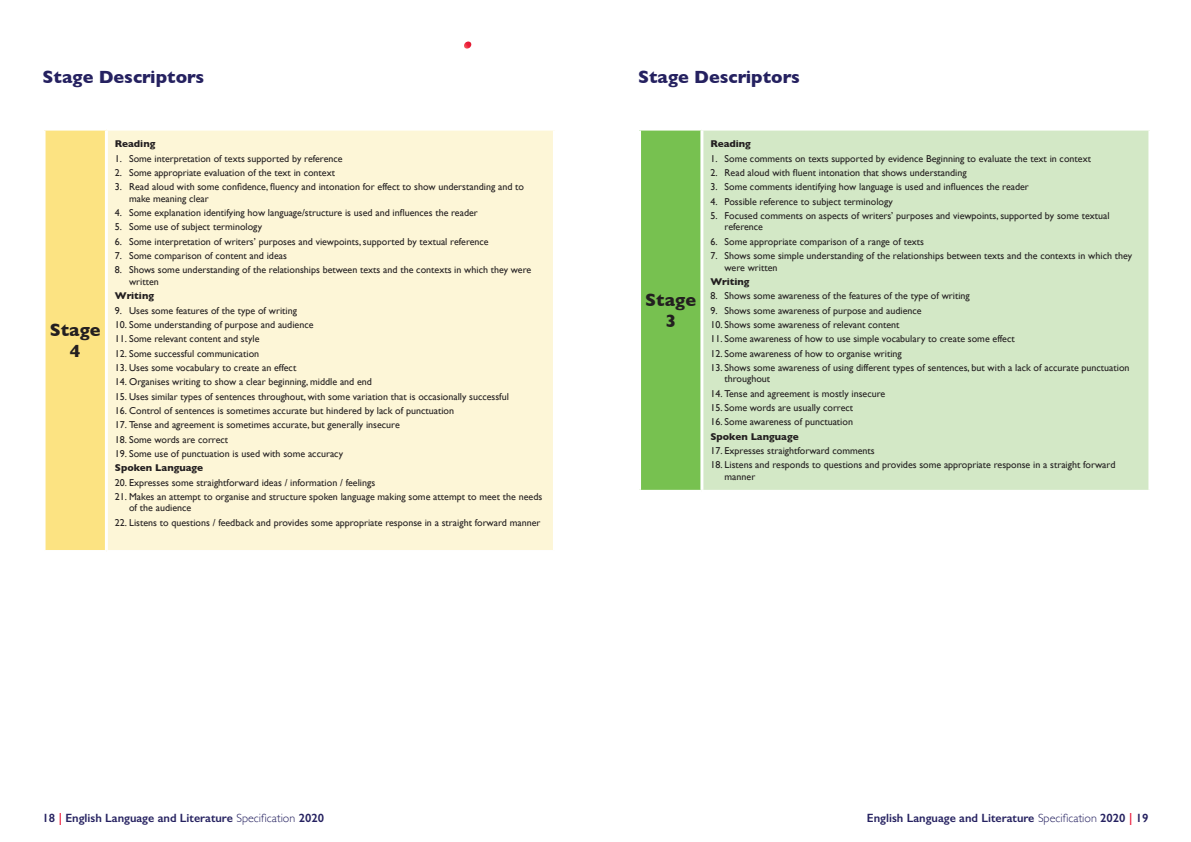
<style>
.page{position:relative;width:1191px;height:842px;background:#fff}
.page>*{position:absolute;margin:0;border:0;box-sizing:border-box;transform-origin:0 0}
.t1{font:700 18px "Gill Sans";color:#252160}
.t2{font:700 18px/21.6px "Gill Sans";color:#231f20;text-align:center}
.t3{font:600 12px "Gill Sans";color:#252160}
.t4{font:10px/11.5px "Gill Sans";color:#231f20}
.t5{font:700 10px "Gill Sans";color:#231f20}
.s1{color:#ed1a3b}
.s2{font-weight:300}
</style>
<div class="page">
<div style="left:44px;top:129px;width:62px;height:422px;background:#fce382"></div>
<div style="left:106px;top:129px;width:448px;height:422px;background:#fdf6d7"></div>
<hr style="left:43px;top:128px;width:63px;height:3px;background:#fff">
<hr style="left:106px;top:128px;width:450px;height:3px;background:#fff">
<hr style="left:105px;top:131px;width:3px;height:419px;background:#fff">
<hr style="left:43px;top:550px;width:63px;height:3px;background:#fff">
<hr style="left:106px;top:550px;width:450px;height:3px;background:#fff">
<hr style="left:43px;top:131px;width:3px;height:419px;background:#fff">
<hr style="left:553px;top:131px;width:3px;height:419px;background:#fff">
<div style="left:639px;top:129px;width:63px;height:362px;background:#77c150"></div>
<div style="left:702px;top:129px;width:448px;height:362px;background:#d3e8c6"></div>
<hr style="left:638px;top:128px;width:64px;height:3px;background:#fff">
<hr style="left:702px;top:128px;width:449px;height:3px;background:#fff">
<hr style="left:700px;top:131px;width:3px;height:359px;background:#fff">
<hr style="left:638px;top:490px;width:64px;height:3px;background:#fff">
<hr style="left:702px;top:490px;width:449px;height:3px;background:#fff">
<hr style="left:638px;top:131px;width:3px;height:359px;background:#fff">
<hr style="left:1148px;top:131px;width:3px;height:359px;background:#fff">
<svg style="left:464px;top:42px;width:8px;height:7px"></svg>
<h1 class="t1" style="left:43px;top:63px;width:163px">Stage Descriptors</h1>
<h1 class="t2" style="left:50px;top:318px;width:52px">Stage<br>4</h1>
<p class="t5" style="left:115px;top:136px;width:42px">Reading</p>
<p class="t4" style="left:115px;top:152px;width:229px">1. Some interpretation of texts supported by reference</p>
<p class="t4" style="left:115px;top:167px;width:222px">2. Some appropriate evaluation of the text in context</p>
<p class="t4" style="left:129px;top:181px;width:396px;text-indent:-14px">3. Read aloud with some confidence, fluency and intonation for effect to show understanding and to make meaning clear</p>
<p class="t4" style="left:115px;top:207px;width:364px">4. Some explanation identifying how language/structure is used and influences the reader</p>
<p class="t4" style="left:115px;top:221px;width:149px">5. Some use of subject terminology</p>
<p class="t4" style="left:115px;top:236px;width:375px">6. Some interpretation of writers’ purposes and viewpoints, supported by textual reference</p>
<p class="t4" style="left:115px;top:250px;width:174px">7. Some comparison of content and ideas</p>
<p class="t4" style="left:129px;top:264px;width:404px;text-indent:-14px">8. Shows some understanding of the relationships between texts and the contexts in which they were written</p>
<p class="t5" style="left:115px;top:288px;width:41px">Writing</p>
<p class="t4" style="left:115px;top:304px;width:184px">9. Uses some features of the type of writing</p>
<p class="t4" style="left:115px;top:319px;width:200px">10. Some understanding of purpose and audience</p>
<p class="t4" style="left:115px;top:333px;width:146px">11. Some relevant content and style</p>
<p class="t4" style="left:115px;top:347px;width:146px">12. Some successful communication</p>
<p class="t4" style="left:115px;top:362px;width:183px">13. Uses some vocabulary to create an effect</p>
<p class="t4" style="left:115px;top:376px;width:259px">14. Organises writing to show a clear beginning, middle and end</p>
<p class="t4" style="left:115px;top:390px;width:395px">15. Uses similar types of sentences throughout, with some variation that is occasionally successful</p>
<p class="t4" style="left:115px;top:405px;width:341px">16. Control of sentences is sometimes accurate but hindered by lack of punctuation</p>
<p class="t4" style="left:115px;top:419px;width:286px">17. Tense and agreement is sometimes accurate, but generally insecure</p>
<p class="t4" style="left:115px;top:433px;width:115px">18. Some words are correct</p>
<p class="t4" style="left:115px;top:448px;width:230px">19. Some use of punctuation is used with some accuracy</p>
<p class="t5" style="left:115px;top:460px;width:90px">Spoken Language</p>
<p class="t4" style="left:115px;top:476px;width:262px">20. Expresses some straightforward ideas / information / feelings</p>
<p class="t4" style="left:129px;top:491px;width:415px;text-indent:-14px">21. Makes an attempt to organise and structure spoken language making some attempt to meet the needs of the audience</p>
<p class="t4" style="left:115px;top:516px;width:427px">22. Listens to questions / feedback and provides some appropriate response in a straight forward manner</p>
<h1 class="t1" style="left:638px;top:63px;width:163px">Stage Descriptors</h1>
<h1 class="t2" style="left:645px;top:288px;width:52px">Stage<br>3</h1>
<p class="t5" style="left:710px;top:136px;width:42px">Reading</p>
<p class="t4" style="left:710px;top:152px;width:382px">1. Some comments on texts supported by evidence Beginning to evaluate the text in context</p>
<p class="t4" style="left:710px;top:167px;width:258px">2. Read aloud with fluent intonation that shows understanding</p>
<p class="t4" style="left:710px;top:181px;width:320px">3. Some comments identifying how language is used and influences the reader</p>
<p class="t4" style="left:710px;top:195px;width:184px">4. Possible reference to subject terminology</p>
<p class="t4" style="left:724px;top:210px;width:386px;text-indent:-14px">5. Focused comments on aspects of writers’ purposes and viewpoints, supported by some textual reference</p>
<p class="t4" style="left:710px;top:236px;width:215px">6. Some appropriate comparison of a range of texts</p>
<p class="t4" style="left:724px;top:250px;width:409px;text-indent:-14px">7. Shows some simple understanding of the relationships between texts and the contexts in which they were written</p>
<p class="t5" style="left:710px;top:274px;width:41px">Writing</p>
<p class="t4" style="left:710px;top:290px;width:261px">8. Shows some awareness of the features of the type of writing</p>
<p class="t4" style="left:710px;top:304px;width:213px">9. Shows some awareness of purpose and audience</p>
<p class="t4" style="left:710px;top:319px;width:191px">10. Shows some awareness of relevant content</p>
<p class="t4" style="left:710px;top:333px;width:306px">11. Some awareness of how to use simple vocabulary to create some effect</p>
<p class="t4" style="left:710px;top:347px;width:193px">12. Some awareness of how to organise writing</p>
<p class="t4" style="left:724px;top:362px;width:406px;text-indent:-14px">13. Shows some awareness of using different types of sentences, but with a lack of accurate punctuation throughout</p>
<p class="t4" style="left:710px;top:387px;width:176px">14. Tense and agreement is mostly insecure</p>
<p class="t4" style="left:710px;top:402px;width:144px">15. Some words are usually correct</p>
<p class="t4" style="left:710px;top:416px;width:144px">16. Some awareness of punctuation</p>
<p class="t5" style="left:710px;top:428px;width:90px">Spoken Language</p>
<p class="t4" style="left:710px;top:445px;width:166px">17. Expresses straightforward comments</p>
<p class="t4" style="left:724px;top:459px;width:392px;text-indent:-14px">18. Listens and responds to questions and provides some appropriate response in a straight forward manner</p>
<p class="t3" style="left:43px;top:811px;width:283px">18 <span class="s1">|</span> English Language and Literature <span class="s2">Specification</span> 2020</p>
<p class="t3" style="left:867px;top:811px;width:283px">English Language and Literature <span class="s2">Specification</span> 2020 <span class="s1">|</span> 19</p>
</div>
